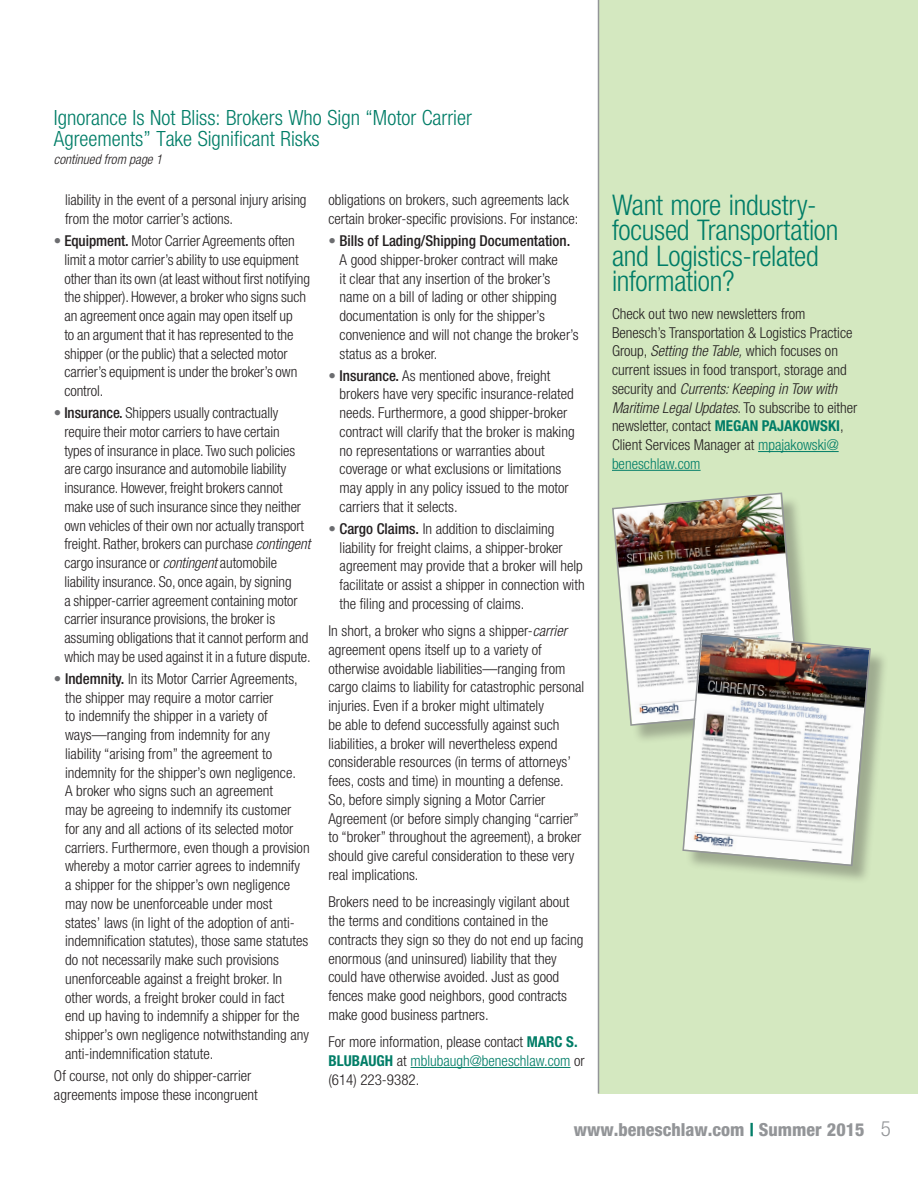
<style>
.page{position:relative;width:918px;height:1188px;background:#fff}
.page>*{position:absolute;margin:0;border:0;box-sizing:border-box;transform-origin:0 0}
.t1{font:300 condensed 28.5px/25.5px "Helvetica Neue";letter-spacing:-.01em;color:#007d67}
.t2{font:300 condensed 21px/21px "Helvetica Neue";color:#007d67}
.t3{font:800 condensed 18px "Helvetica Neue";color:#939598}
.t4{font:300 condensed 15px/18.8px "Helvetica Neue";color:#231f20}
.t5{font:italic 300 condensed 13.5px "Helvetica Neue";color:#231f20}
.s1{color:#6c6d70}
.s2{font-weight:500}
.s3{font-style:italic}
.s4{font-weight:700;color:#007d67}
.s5{color:#007d67}
.s6{font-weight:300;font-size:21px}
</style>
<div class="page">
<hr style="left:411px;top:1067px;width:160px;height:1px;background:#007d67">
<div style="left:599px;top:0;width:319px;height:1094px;background:#d4e8c0"></div>
<img style="left:612px;top:492px;width:189px;height:248px">
<div style="left:685px;top:635px;width:204px;height:250px;background:#231f20;opacity:.3"></div>
<img style="left:682px;top:613px;width:190px;height:272px">
<hr style="left:598px;top:0;width:1px;height:1094px;background:#939598">
<hr style="left:758px;top:451px;width:81px;height:1px;background:#007d67">
<hr style="left:612px;top:470px;width:89px;height:1px;background:#007d67">
<h2 class="t2" style="left:54px;top:107px;width:419px">Ignorance Is Not Bliss: Brokers Who Sign “Motor Carrier<br>Agreements” Take Significant Risks</h2>
<p class="t5" style="left:54px;top:152px;width:110px">continued from page 1</p>
<p class="t4" style="left:65px;top:191px;width:243px">liability in the event of a personal injury arising from the motor carrier’s actions.</p>
<p class="t4" style="left:64px;top:231px;width:247px;text-indent:-10px"><span class="s1">•</span> <span class="s2">Equipment.</span> Motor Carrier Agreements often limit a motor carrier’s ability to use equipment other than its own (at least without first notifying the shipper). However, a broker who signs such an agreement once again may open itself up<br>to an argument that it has represented to the shipper (or the public) that a selected motor carrier’s equipment is under the broker’s own control.</p>
<p class="t4" style="left:64px;top:403px;width:248px;text-indent:-10px"><span class="s1">•</span> <span class="s2">Insurance.</span> Shippers usually contractually require their motor carriers to have certain types of insurance in place. Two such policies are cargo insurance and automobile liability insurance. However, freight brokers cannot make use of such insurance since they neither own vehicles of their own nor actually transport freight. Rather, brokers can purchase <span class="s3">contingent </span>cargo insurance or <span class="s3">contingent</span> automobile liability insurance. So, once again, by signing<br>a shipper-carrier agreement containing motor carrier insurance provisions, the broker is assuming obligations that it cannot perform and which may be used against it in a future dispute.</p>
<p class="t4" style="left:65px;top:669px;width:246px;text-indent:-11px"><span class="s1">•</span> <span class="s2">Indemnity.</span> In its Motor Carrier Agreements, the shipper may require a motor carrier<br>to indemnify the shipper in a variety of ways—ranging from indemnity for any liability “arising from” the agreement to indemnity for the shipper’s own negligence.<br>A broker who signs such an agreement<br>may be agreeing to indemnify its customer<br>for any and all actions of its selected motor carriers. Furthermore, even though a provision whereby a motor carrier agrees to indemnify a shipper for the shipper’s own negligence may now be unenforceable under most states’ laws (in light of the adoption of anti&shy;indemnification statutes), those same statutes do not necessarily make such provisions unenforceable against a freight broker. In other words, a freight broker could in fact<br>end up having to indemnify a shipper for the shipper’s own negligence notwithstanding any anti-indemnification statute.</p>
<p class="t4" style="left:54px;top:1066px;width:205px">Of course, not only do shipper-carrier agreements impose these incongruent</p>
<p class="t4" style="left:328px;top:191px;width:252px">obligations on brokers, such agreements lack certain broker-specific provisions. For instance:</p>
<p class="t4" style="left:340px;top:231px;width:241px;text-indent:-11px"><span class="s1">•</span> <span class="s2">Bills of Lading/Shipping Documentation.<br></span>A good shipper-broker contract will make<br>it clear that any insertion of the broker’s name on a bill of lading or other shipping documentation is only for the shipper’s convenience and will not change the broker’s status as a broker.</p>
<p class="t4" style="left:340px;top:366px;width:237px;text-indent:-11px"><span class="s1">•</span> <span class="s2">Insurance.</span> As mentioned above, freight brokers have very specific insurance-related needs. Furthermore, a good shipper-broker contract will clarify that the broker is making no representations or warranties about coverage or what exclusions or limitations may apply in any policy issued to the motor carriers that it selects.</p>
<p class="t4" style="left:340px;top:519px;width:247px;text-indent:-11px"><span class="s1">•</span> <span class="s2">Cargo Claims.</span> In addition to disclaiming liability for freight claims, a shipper-broker agreement may provide that a broker will help facilitate or assist a shipper in connection with the filing and processing of claims.</p>
<p class="t4" style="left:328px;top:621px;width:257px">In short, a broker who signs a shipper-<span class="s3">carrier </span>agreement opens itself up to a variety of otherwise avoidable liabilities—ranging from cargo claims to liability for catastrophic personal injuries. Even if a broker might ultimately<br>be able to defend successfully against such liabilities, a broker will nevertheless expend considerable resources (in terms of attorneys’ fees, costs and time) in mounting a defense.<br>So, before simply signing a Motor Carrier Agreement (or before simply changing “carrier” to “broker” throughout the agreement), a broker should give careful consideration to these very real implications.</p>
<p class="t4" style="left:328px;top:893px;width:256px">Brokers need to be increasingly vigilant about the terms and conditions contained in the contracts they sign so they do not end up facing enormous (and uninsured) liability that they could have otherwise avoided. Just as good fences make good neighbors, good contracts make good business partners.</p>
<p class="t4" style="left:328px;top:1032px;width:258px">For more information, please contact <span class="s4">MARC S.<br>BLUBAUGH</span> at <span class="s5">mblubaugh@beneschlaw.com</span> or (614) 223-9382.</p>
<h1 class="t1" style="left:612px;top:192px;width:228px">Want more industry&shy;focused Transportation and Logistics-related information?</h1>
<p class="t4" style="left:612px;top:304px;width:247px">Check out two new newsletters from Benesch’s Transportation &amp; Logistics Practice Group, <span class="s3">Setting the Table,</span> which focuses on current issues in food transport, storage and security and <span class="s3">Currents: Keeping in Tow with Maritime Legal Updates</span>. To subscribe to either newsletter, contact <span class="s4">MEGAN PAJAKOWSKI</span>, Client Services Manager at <span class="s5">mpajakowski@ beneschlaw.com</span></p>
<p class="t3" style="left:574px;top:1118px;width:319px">www.beneschlaw.com <span class="s5">|</span> Summer 2015 <span class="s6">5</span></p>
</div>
